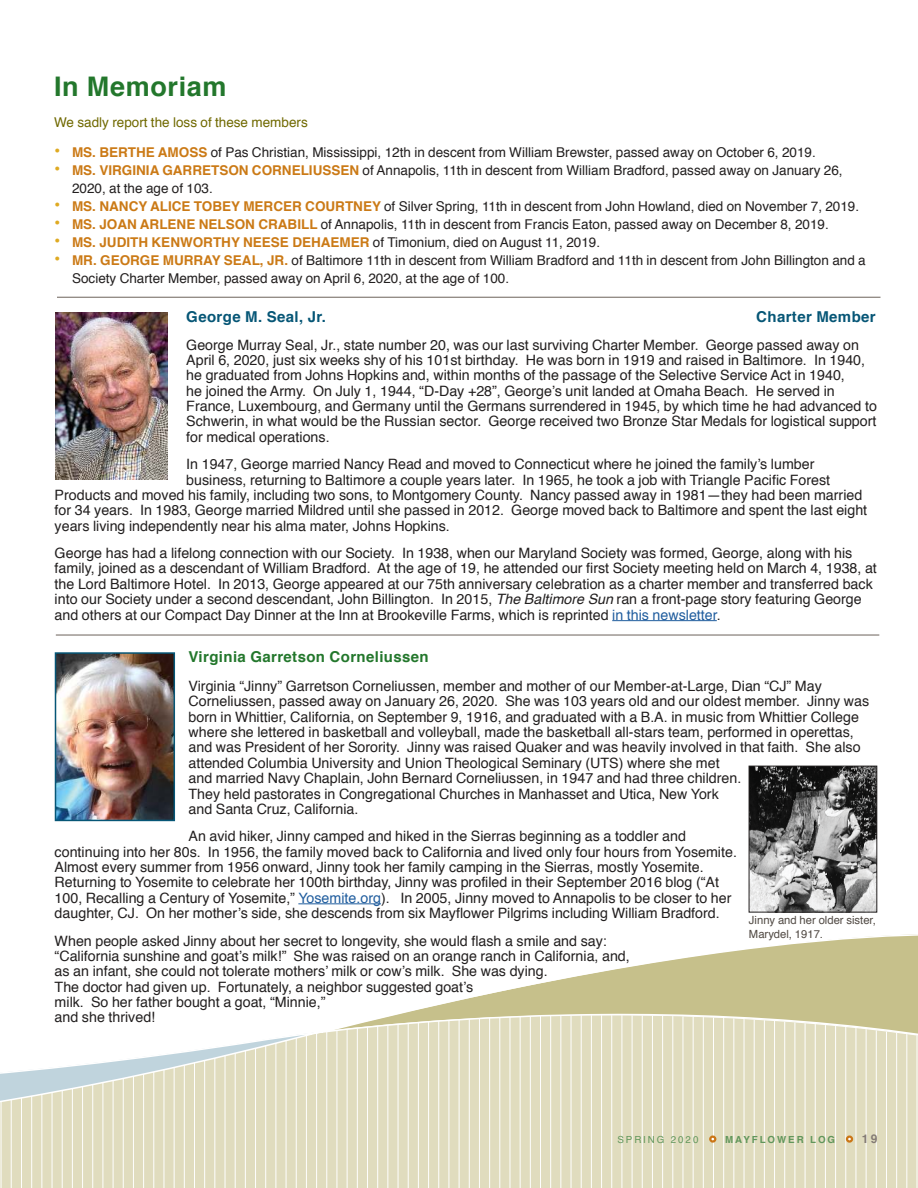
<style>
.page{position:relative;width:918px;height:1188px;background:#fff}
.page>*{position:absolute;margin:0;border:0;box-sizing:border-box;transform-origin:0 0}
.t1{font:700 27px "Helvetica";letter-spacing:.025em;color:#23772c}
.t2{font:700 15px "Helvetica";letter-spacing:.025em;color:#23772c}
.t3{font:700 15px "Helvetica";letter-spacing:.025em;color:#065676}
.t4{font:14.25px/15.5px "Helvetica";color:#221f1f}
.t5{font:13.5px/18px "Helvetica";color:#221f1f}
.t6{font:700 13.5px "Helvetica";color:#cb7a16}
.t7{font:13.5px "Helvetica";color:#706901}
.t8{font:700 12px "Helvetica";color:#837a74}
.t9{font:11.25px/13.5px "Helvetica";color:#504943}
.t10{font:700 9.75px "Helvetica";letter-spacing:.2em;color:#61965b}
.t11{font:9.75px "Helvetica";letter-spacing:.2em;color:#61965b}
.s1{font-size:18px;color:#dfaa22}
.s2{font-weight:700;color:#cb7a16}
.s3{font-weight:400;font-size:18px;color:#dfaa22}
.s4{font-weight:400;color:#221f1f}
.s5{font-style:italic}
.s6{color:#205d9e}
</style>
<div class="page">
<hr style="left:298px;top:903px;width:83px;height:1px;background:#205d9e">
<img style="left:751px;top:768px;width:124px;height:136px">
<div style="left:749px;top:766px;width:128px;height:146px;border:1px solid #221f1f"></div>
<hr style="left:612px;top:620px;width:105px;height:1px;background:#205d9e">
<img style="left:58px;top:655px;width:114px;height:163px">
<div style="left:55px;top:652px;width:120px;height:169px;border:2px solid #065676"></div>
<img style="left:56px;top:312px;width:111px;height:168px">
<hr style="left:57px;top:297px;width:824px;height:1px;background:#6c625a">
<hr style="left:56px;top:635px;width:823px;height:1px;background:#6c625a">
<svg style="left:0;top:904px;width:918px;height:284px"></svg>
<div style="left:709px;top:1136px;width:7px;height:7px;border:2px solid #cb7616;border-radius:50%"></div>
<div style="left:846px;top:1136px;width:7px;height:7px;border:2px solid #cb7616;border-radius:50%"></div>
<h1 class="t1" style="left:54px;top:65px;width:174px">In Memoriam</h1>
<p class="t7" style="left:54px;top:117px;width:255px">We sadly report the loss of these members</p>
<p class="t5" style="left:54px;top:145px;width:763px"><span class="s1">•</span> <span class="s2">MS. BERTHE AMOSS</span> of Pas Christian, Mississippi, 12th in descent from William Brewster, passed away on October 6, 2019.</p>
<p class="t5" style="left:72px;top:163px;width:772px;text-indent:-18px"><span class="s1">•</span> <span class="s2">MS. VIRGINIA GARRETSON CORNELIUSSEN</span> of Annapolis, 11th in descent from William Bradford, passed away on January 26,<br>2020, at the age of 103.</p>
<p class="t5" style="left:54px;top:199px;width:807px"><span class="s1">•</span> <span class="s2">MS. NANCY ALICE TOBEY MERCER COURTNEY</span> of Silver Spring, 11th in descent from John Howland, died on November 7, 2019.</p>
<p class="t5" style="left:54px;top:217px;width:776px"><span class="s1">•</span> <span class="s2">MS. JOAN ARLENE NELSON CRABILL</span> of Annapolis, 11th in descent from Francis Eaton, passed away on December 8, 2019.</p>
<p class="t6" style="left:54px;top:232px;width:548px"><span class="s3">•</span> MS. JUDITH KENWORTHY NEESE DEHAEMER <span class="s4">of Timonium, died on August 11, 2019.</span></p>
<p class="t5" style="left:72px;top:253px;width:795px;text-indent:-18px"><span class="s1">•</span> <span class="s2">MR. GEORGE MURRAY SEAL, JR.</span> of Baltimore 11th in descent from William Bradford and 11th in descent from John Billington and a<br>Society Charter Member, passed away on April 6, 2020, at the age of 100.</p>
<p class="t3" style="left:186px;top:305px;width:141px">George M. Seal, Jr.</p>
<p class="t3" style="left:756px;top:305px;width:121px">Charter Member</p>
<p class="t4" style="left:186px;top:338px;width:692px">George Murray Seal, Jr., state number 20, was our last surviving Charter Member. George passed away on April 6, 2020, just six weeks shy of his 101st birthday. He was born in 1919 and raised in Baltimore. In 1940, he graduated from Johns Hopkins and, within months of the passage of the Selective Service Act in 1940,<br>he joined the Army. On July 1, 1944, “D-Day +28”, George’s unit landed at Omaha Beach. He served in France, Luxembourg, and Germany until the Germans surrendered in 1945, by which time he had advanced to Schwerin, in what would be the Russian sector. George received two Bronze Star Medals for logistical support for medical operations.</p>
<p class="t4" style="left:186px;top:457px;width:630px">In 1947, George married Nancy Read and moved to Connecticut where he joined the family’s lumber</p>
<p class="t4" style="left:186px;top:473px;width:645px">business, returning to Baltimore a couple years later. In 1965, he took a job with Triangle Pacific Forest</p>
<p class="t4" style="left:55px;top:488px;width:809px">Products and moved his family, including two sons, to Montgomery County. Nancy passed away in 1981—they had been married</p>
<p class="t4" style="left:55px;top:504px;width:814px">for 34 years. In 1983, George married Mildred until she passed in 2012. George moved back to Baltimore and spent the last eight</p>
<p class="t4" style="left:55px;top:519px;width:397px">years living independently near his alma mater, Johns Hopkins.</p>
<p class="t4" style="left:55px;top:546px;width:824px">George has had a lifelong connection with our Society. In 1938, when our Maryland Society was formed, George, along with his family, joined as a descendant of William Bradford. At the age of 19, he attended our first Society meeting held on March 4, 1938, at the Lord Baltimore Hotel. In 2013, George appeared at our 75th anniversary celebration as a charter member and transferred back into our Society under a second descendant, John Billington. In 2015, <span class="s5">The Baltimore Sun</span> ran a front-page story featuring George and others at our Compact Day Dinner at the Inn at Brookeville Farms, which is reprinted <span class="s6">in this newsletter</span>.</p>
<p class="t2" style="left:189px;top:645px;width:242px">Virginia Garretson Corneliussen</p>
<p class="t4" style="left:189px;top:679px;width:682px">Virginia “Jinny” Garretson Corneliussen, member and mother of our Member-at-Large, Dian “CJ” May Corneliussen, passed away on January 26, 2020. She was 103 years old and our oldest member. Jinny was born in Whittier, California, on September 9, 1916, and graduated with a B.A. in music from Whittier College where she lettered in basketball and volleyball, made the basketball all-stars team, performed in operettas, and was President of her Sorority. Jinny was raised Quaker and was heavily involved in that faith. She also attended Columbia University and Union Theological Seminary (UTS) where she met<br>and married Navy Chaplain, John Bernard Corneliussen, in 1947 and had three children.<br>They held pastorates in Congregational Churches in Manhasset and Utica, New York<br>and Santa Cruz, California.</p>
<p class="t4" style="left:55px;top:830px;width:684px;text-indent:134px">An avid hiker, Jinny camped and hiked in the Sierras beginning as a toddler and continuing into her 80s. In 1956, the family moved back to California and lived only four hours from Yosemite.<br>Almost every summer from 1956 onward, Jinny took her family camping in the Sierras, mostly Yosemite.<br>Returning to Yosemite to celebrate her 100th birthday, Jinny was profiled in their September 2016 blog (“At 100, Recalling a Century of Yosemite,” <span class="s6">Yosemite.org</span>). In 2005, Jinny moved to Annapolis to be closer to her daughter, CJ. On her mother’s side, she descends from six Mayflower Pilgrims including William Bradford.</p>
<p class="t4" style="left:55px;top:934px;width:577px">When people asked Jinny about her secret to longevity, she would flash a smile and say: “California sunshine and goat’s milk!” She was raised on an orange ranch in California, and, as an infant, she could not tolerate mothers’ milk or cow’s milk. She was dying.<br>The doctor had given up. Fortunately, a neighbor suggested goat’s<br>milk. So her father bought a goat, “Minnie,”<br>and she thrived!</p>
<p class="t9" style="left:749px;top:914px;width:128px">Jinny and her older sister,<br>Marydel, 1917.</p>
<p class="t11" style="left:617px;top:1135px;width:83px">SPRING 2020</p>
<p class="t10" style="left:725px;top:1131px;width:111px">MAYFLOWER LOG</p>
<p class="t8" style="left:862px;top:1131px;width:17px">19</p>
</div>
